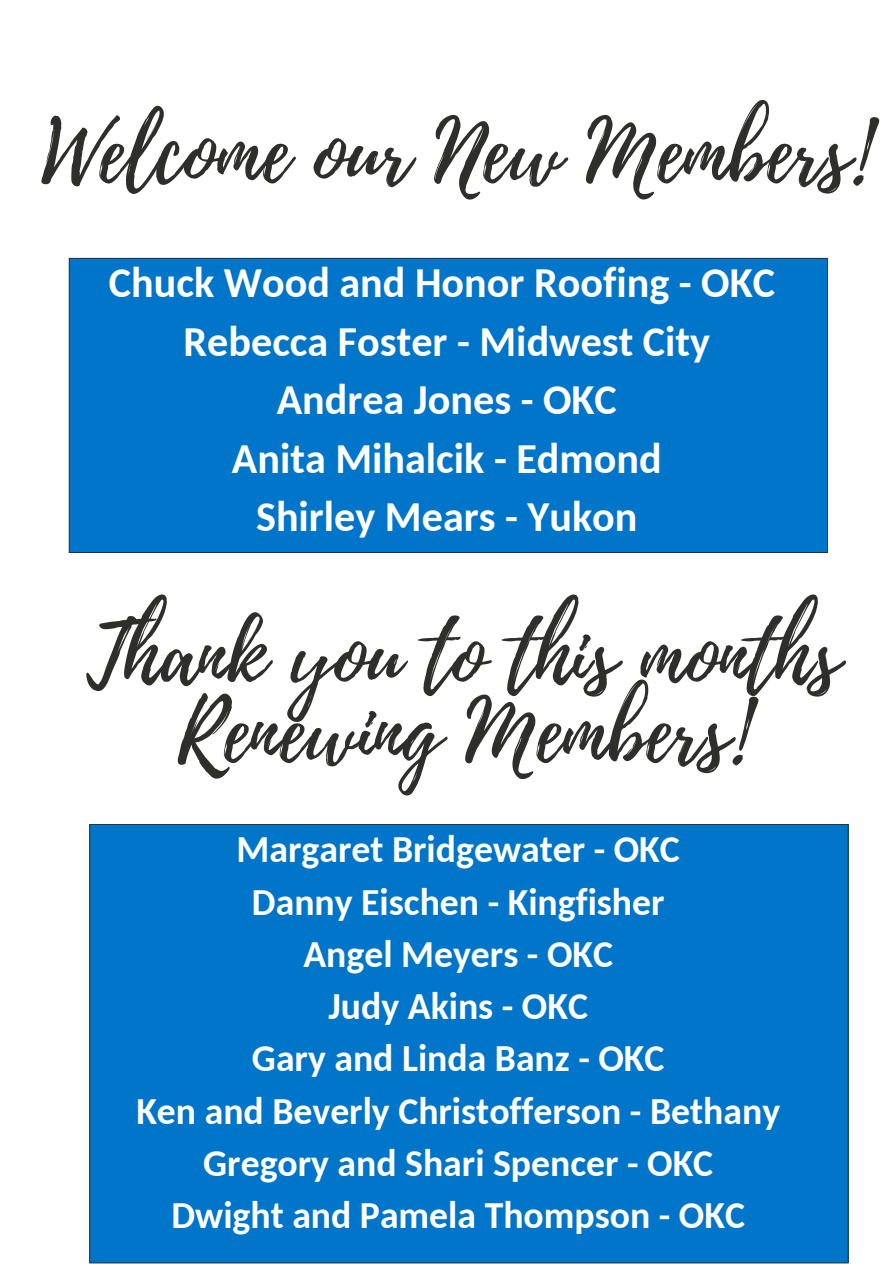
<style>
.page{position:relative;width:894px;height:1264px;background:#fff}
.page>*{position:absolute;margin:0;border:0;box-sizing:border-box;transform-origin:0 0}
.t1{font:85.5px/76.5px "Playlist Script";color:#2e2e2a;text-align:center}
.t2{font:700 42.15px/58.5px "Carlito";color:#fff;text-align:center}
.t3{font:700 37.65px "Carlito";color:#fff}
</style>
<div class="page">
<div style="left:69px;top:258px;width:758px;height:295px;background:#0075c9"></div>
<div style="left:89px;top:824px;width:759px;height:439px;background:#0075c9"></div>
<h1 class="t1" style="left:41px;top:117px;width:828px">Welcome our New Members!</h1>
<h2 class="t2" style="left:109px;top:257px;width:667px">Chuck Wood and Honor Roofing - OKC<br>Rebecca Foster - Midwest City<br>Andrea Jones - OKC<br>Anita Mihalcik - Edmond<br>Shirley Mears - Yukon</h2>
<h1 class="t1" style="left:86px;top:620px;width:754px">Thank you to this months<br>Renewing Members!</h1>
<p class="t3" style="left:236px;top:834px;width:444px">Margaret Bridgewater - OKC</p>
<p class="t3" style="left:252px;top:886px;width:414px">Danny Eischen - Kingfisher</p>
<p class="t3" style="left:303px;top:938px;width:311px">Angel Meyers - OKC</p>
<p class="t3" style="left:328px;top:990px;width:261px">Judy Akins - OKC</p>
<p class="t3" style="left:252px;top:1043px;width:414px">Gary and Linda Banz - OKC</p>
<p class="t3" style="left:136px;top:1095px;width:645px">Ken and Beverly Christofferson - Bethany</p>
<p class="t3" style="left:203px;top:1147px;width:511px">Gregory and Shari Spencer - OKC</p>
<p class="t3" style="left:171px;top:1199px;width:575px">Dwight and Pamela Thompson - OKC</p>
</div>
